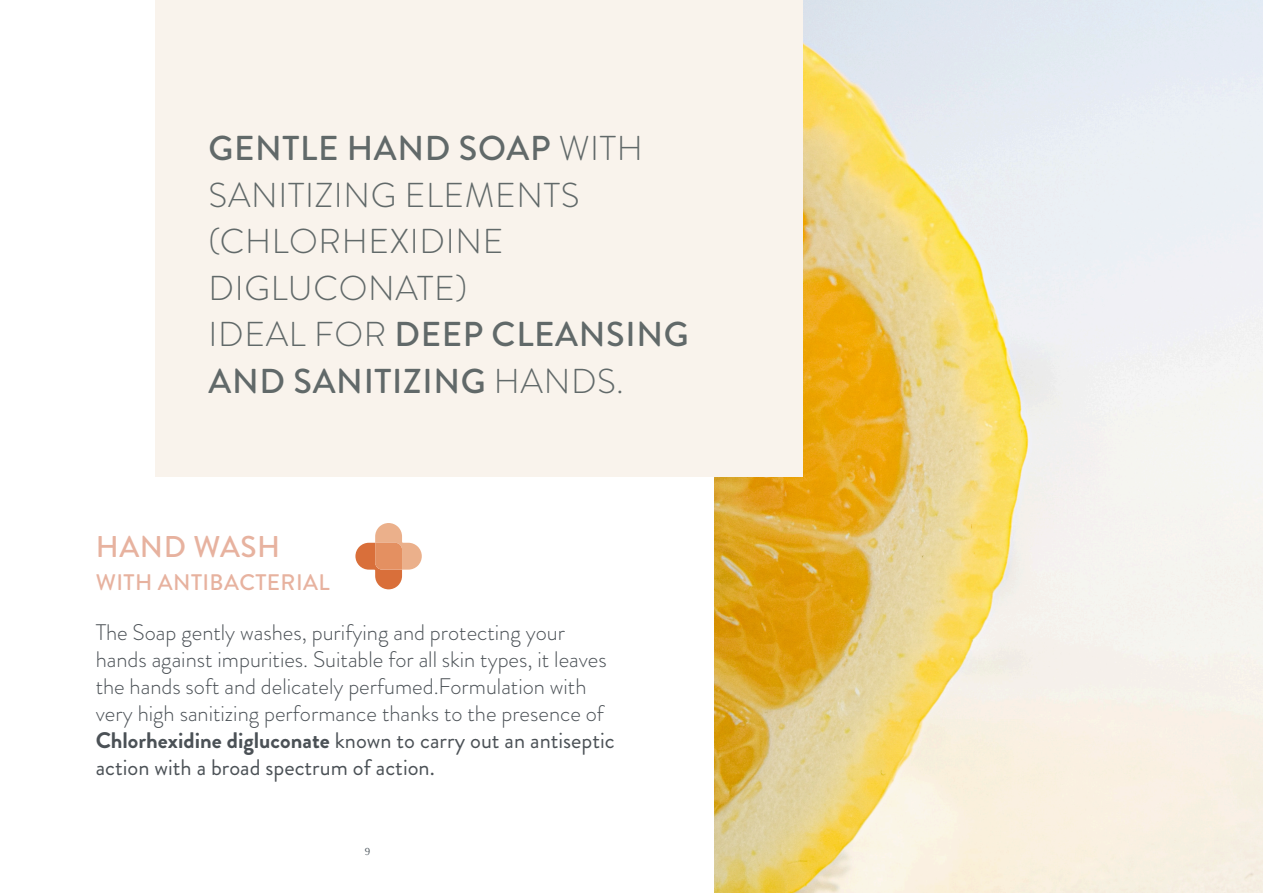
<style>
.page{position:relative;width:1263px;height:893px;background:#fff}
.page>*{position:absolute;margin:0;border:0;box-sizing:border-box;transform-origin:0 0}
.t1{font:300 34.5px/46.5px "Brandon Grotesque";letter-spacing:.02em;color:#616969}
.t2{font:500 34.5px/46.5px "Brandon Grotesque";letter-spacing:.02em;color:#616969}
.t3{font:500 30px "Brandon Grotesque";letter-spacing:.02em;color:#e7b29f}
.t4{font:300 22.5px/27px "Brandon Grotesque";color:#4b5156}
.t5{font:500 22.5px "Brandon Grotesque";letter-spacing:.02em;color:#e7b29f}
.t6{font:11.55px "Mrs Eaves OT";color:#545d64}
.s1{font-weight:500}
.s2{font-weight:300}
.s3{font-weight:700}
.s4{font-weight:400}
</style>
<div class="page">
<img style="left:714px;top:0;width:549px;height:893px">
<div style="left:155px;top:0;width:647px;height:476px;background:#f9f3ec"></div>
<svg style="left:355px;top:523px;width:67px;height:66px"></svg>
<p class="t1" style="left:209px;top:125px;width:436px"><span class="s1">GENTLE HAND SOAP</span> WITH<br>SANITIZING ELEMENTS</p>
<p class="t1" style="left:208px;top:218px;width:296px">(CHLORHEXIDINE</p>
<p class="t1" style="left:209px;top:265px;width:260px">DIGLUCONATE)</p>
<p class="t2" style="left:209px;top:312px;width:482px"><span class="s2">IDEAL FOR</span> DEEP CLEANSING<br>AND SANITIZING <span class="s2">HANDS.</span></p>
<p class="t3" style="left:96px;top:526px;width:186px">HAND WASH</p>
<p class="t5" style="left:96px;top:566px;width:235px">WITH ANTIBACTERIAL</p>
<p class="t4" style="left:96px;top:619px;width:521px">The Soap gently washes, purifying and protecting your hands against impurities. Suitable for all skin types, it leaves the hands soft and delicately perfumed.Formulation with very high sanitizing performance thanks to the presence of <span class="s3">Chlorhexidine digluconate</span> <span class="s4">known to carry out an antiseptic action with a broad spectrum of action.</span></p>
<p class="t6" style="left:365px;top:843px;width:8px">9</p>
</div>
